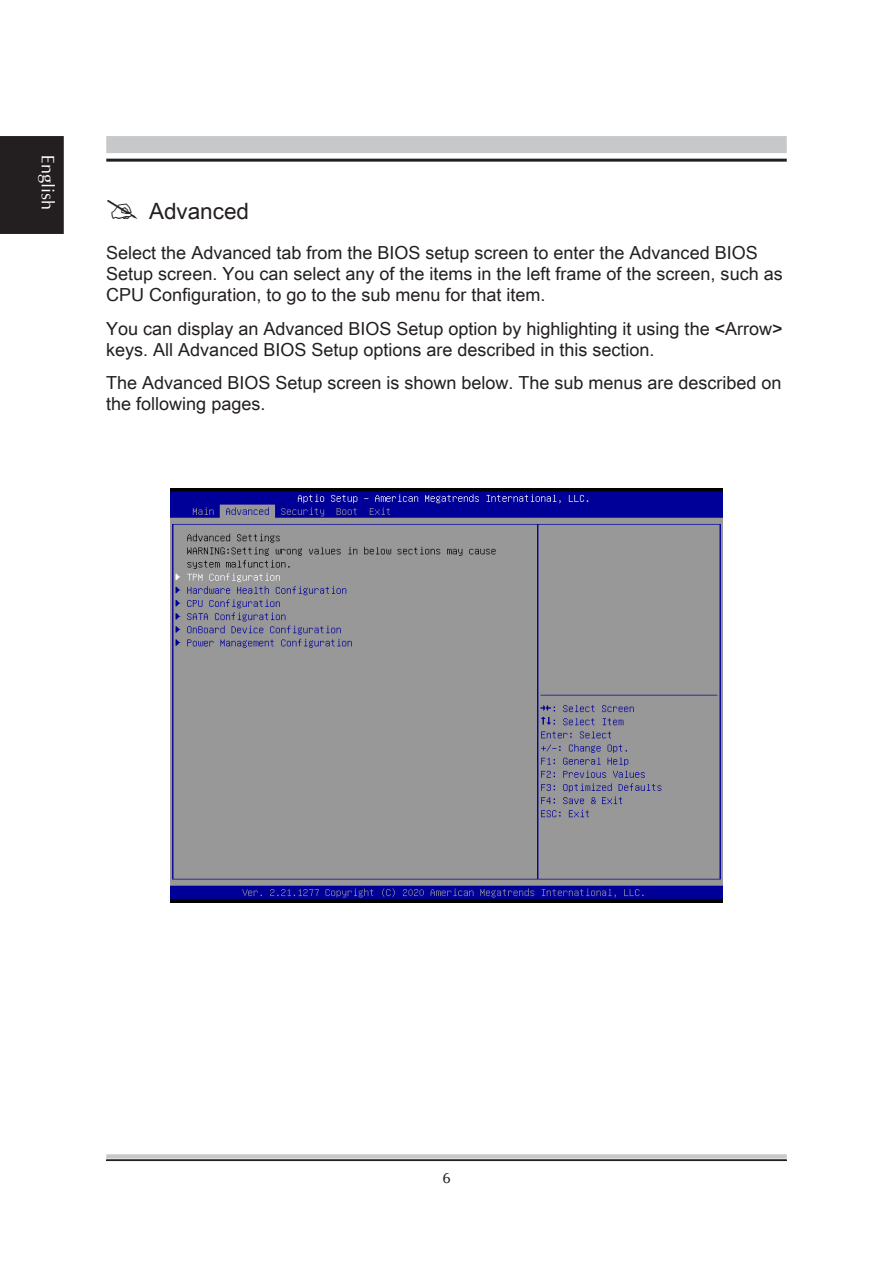
<style>
.page{position:relative;width:893px;height:1263px;background:#fff}
.page>*{position:absolute;margin:0;border:0;box-sizing:border-box;transform-origin:0 0}
.段落樣式2{font:22.5px "Arial Unicode MS";color:#231f20}
.Body{font:18px/21px "Arial Unicode MS";color:#231f20}
.t1{font:18px "Cg Omega";color:#fff}
.t2{font:15px "Cg Omega";color:#231f20}
</style>
<div class="page">
<hr style="left:106px;top:159px;width:681px;height:3px;background:#231f20">
<div style="left:106px;top:136px;width:681px;height:17px;background:#c7c8ca"></div>
<svg style="left:106px;top:1154px;width:681px;height:4px;background:#cbccce"></svg>
<div style="left:106px;top:1159px;width:681px;height:2px;background:#231f20;border:1px solid #231f20"></div>
<div style="left:0;top:136px;width:64px;height:98px;background:#231f20"></div>
<img style="left:170px;top:488px;width:553px;height:415px">
<p class="t1" style="left:58px;top:155px;width:57px;rotate:90deg">English</p>
<p class="段落樣式2" style="left:149px;top:195px;width:102px">Advanced</p>
<p class="Body" style="left:106px;top:242px;width:678px">Select the Advanced tab from the BIOS setup screen to enter the Advanced BIOS<br>Setup screen. You can select any of the items in the left frame of the screen, such as<br>CPU Configuration, to go to the sub menu for that item.</p>
<p class="Body" style="left:106px;top:317px;width:678px">You can display an Advanced BIOS Setup option by highlighting it using the &lt;Arrow&gt; keys. All Advanced BIOS Setup options are described in this section.</p>
<p class="Body" style="left:106px;top:372px;width:677px">The Advanced BIOS Setup screen is shown below. The sub menus are described on the following pages.</p>
<p class="t2" style="left:442px;top:1170px;width:10px">6</p>
</div>
